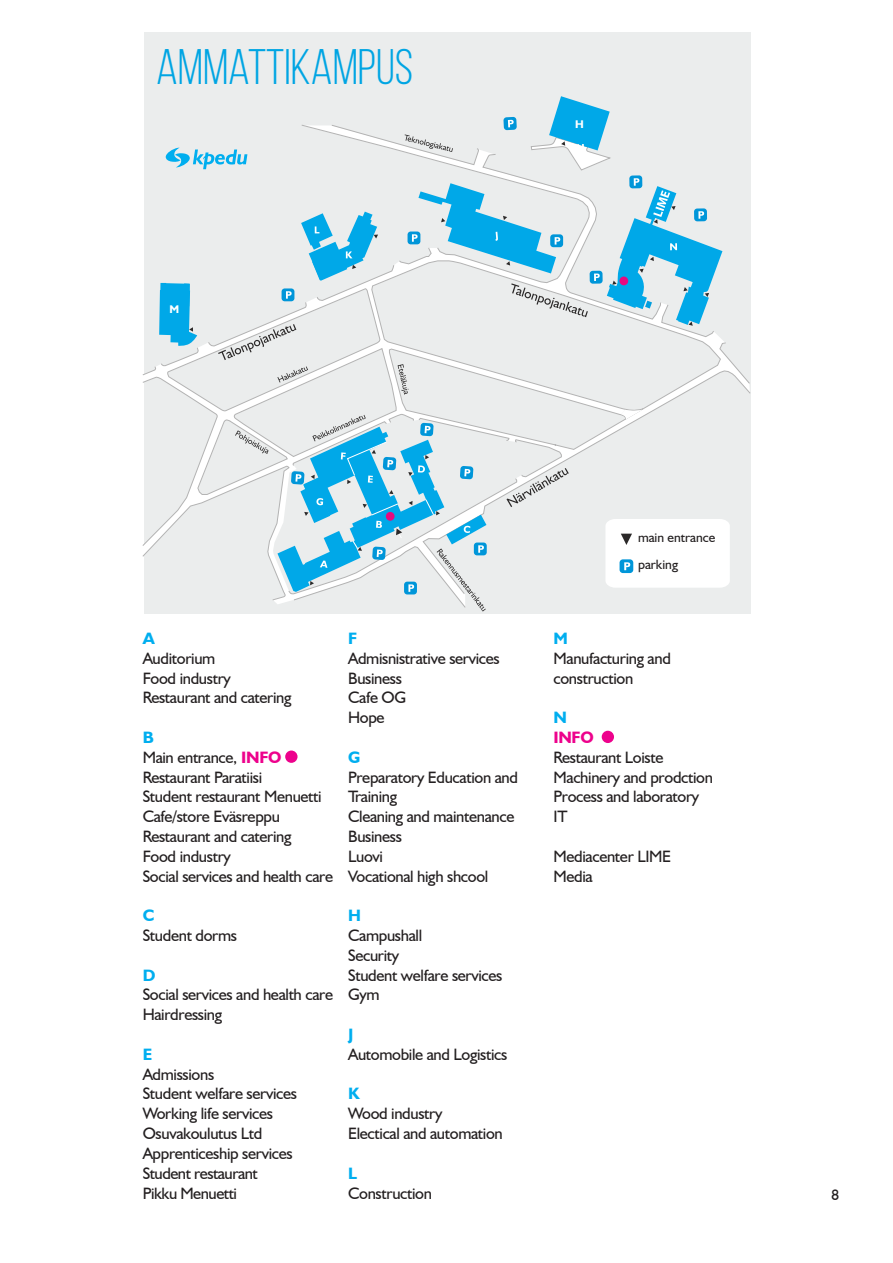
<style>
.page{position:relative;width:893px;height:1263px;background:#fff}
.page>*{position:absolute;margin:0;border:0;box-sizing:border-box;transform-origin:0 0}
.t1{font:49.95px "Bebas Neue";color:#00a5e3}
.t2{font:16.5px/19.8px "Humanist 521 BT";letter-spacing:-.02em;color:#231f20}
.t3{font:700 16.5px "Humanist 521 BT";color:#00aeef}
.t4{font:700 16.5px "Humanist 521 BT";color:#ed028c}
.t5{font:15px "Humanist 521 BT";color:#231f20}
.t6{font:13.5px "Humanist 521 BT";color:#231f20}
.t7{font:700 11.1px "Humanist 521 BT";color:#fff}
.s1{font-weight:700;color:#ed028c}
</style>
<div class="page">
<div style="left:285px;top:750px;width:13px;height:13px;background:#ed028c;border-radius:50%"></div>
<div style="left:602px;top:731px;width:12px;height:12px;background:#ed028c;border-radius:50%"></div>
<div style="left:144px;top:32px;width:606px;height:582px;background:#ebeded"></div>
<svg style="left:142px;top:125px;width:608px;height:432px"></svg>
<svg style="left:405px;top:134px;width:48px;height:18px"></svg>
<div style="left:629px;top:175px;width:13px;height:13px;background:#0096d9;border-radius:3px"></div>
<div style="left:590px;top:271px;width:13px;height:13px;background:#0096d9;border-radius:3px"></div>
<svg style="left:594px;top:273px;width:6px;height:8px"></svg>
<svg style="left:607px;top:178px;width:115px;height:148px"></svg>
<div style="left:503px;top:117px;width:14px;height:13px;background:#0096d9;border-radius:3px"></div>
<svg style="left:508px;top:120px;width:6px;height:7px"></svg>
<svg style="left:549px;top:96px;width:61px;height:55px"></svg>
<svg style="left:159px;top:183px;width:429px;height:428px"></svg>
<svg style="left:621px;top:409px;width:22px;height:11px"></svg>
<div style="left:605px;top:519px;width:125px;height:69px;background:#fff"></div>
<svg style="left:166px;top:148px;width:81px;height:21px"></svg>
<p class="t1" style="left:156px;top:40px;width:259px">AMMATTIKAMPUS</p>
<p class="t7" style="left:169px;top:302px;width:11px">M</p>
<p class="t7" style="left:575px;top:118px;width:10px">H</p>
<p class="t3" style="left:143px;top:628px;width:13px">A</p>
<p class="t2" style="left:143px;top:648px;width:74px">Auditorium</p>
<p class="t2" style="left:143px;top:668px;width:90px">Food industry</p>
<p class="t2" style="left:143px;top:688px;width:150px">Restaurant and catering</p>
<p class="t3" style="left:143px;top:727px;width:13px">B</p>
<p class="t2" style="left:143px;top:747px;width:140px">Main entrance, <span class="s1">INFO</span></p>
<p class="t2" style="left:143px;top:767px;width:121px">Restaurant Paratiisi</p>
<p class="t2" style="left:143px;top:787px;width:181px">Student restaurant Menuetti</p>
<p class="t2" style="left:143px;top:806px;width:139px">Cafe/store Eväsreppu</p>
<p class="t2" style="left:143px;top:826px;width:150px">Restaurant and catering<br>Food industry</p>
<p class="t2" style="left:143px;top:866px;width:192px">Social services and health care</p>
<p class="t3" style="left:143px;top:905px;width:13px">C</p>
<p class="t2" style="left:143px;top:925px;width:96px">Student dorms</p>
<p class="t3" style="left:143px;top:965px;width:14px">D</p>
<p class="t2" style="left:143px;top:985px;width:192px">Social services and health care</p>
<p class="t2" style="left:143px;top:1004px;width:81px">Hairdressing</p>
<p class="t3" style="left:143px;top:1044px;width:11px">E</p>
<p class="t2" style="left:143px;top:1064px;width:73px">Admissions</p>
<p class="t2" style="left:143px;top:1084px;width:156px">Student welfare services</p>
<p class="t2" style="left:143px;top:1103px;width:132px">Working life services</p>
<p class="t2" style="left:143px;top:1123px;width:121px">Osuvakoulutus Ltd</p>
<p class="t2" style="left:143px;top:1143px;width:152px">Apprenticeship services</p>
<p class="t2" style="left:143px;top:1163px;width:117px">Student restaurant<br>Pikku Menuetti</p>
<p class="t3" style="left:348px;top:628px;width:11px">F</p>
<p class="t2" style="left:348px;top:648px;width:153px">Admisnistrative services</p>
<p class="t2" style="left:348px;top:668px;width:55px">Business</p>
<p class="t2" style="left:348px;top:688px;width:60px">Cafe OG</p>
<p class="t2" style="left:348px;top:707px;width:38px">Hope</p>
<p class="t3" style="left:348px;top:747px;width:14px">G</p>
<p class="t2" style="left:348px;top:767px;width:171px">Preparatory Education and<br>Training<br>Cleaning and maintenance</p>
<p class="t2" style="left:348px;top:826px;width:55px">Business</p>
<p class="t2" style="left:348px;top:846px;width:36px">Luovi</p>
<p class="t2" style="left:348px;top:866px;width:142px">Vocational high shcool</p>
<p class="t3" style="left:348px;top:905px;width:14px">H</p>
<p class="t2" style="left:348px;top:925px;width:76px">Campushall</p>
<p class="t2" style="left:348px;top:945px;width:53px">Security</p>
<p class="t2" style="left:348px;top:965px;width:156px">Student welfare services</p>
<p class="t2" style="left:348px;top:985px;width:33px">Gym</p>
<p class="t3" style="left:348px;top:1024px;width:7px">J</p>
<p class="t2" style="left:348px;top:1044px;width:161px">Automobile and Logistics</p>
<p class="t3" style="left:348px;top:1083px;width:13px">K</p>
<p class="t2" style="left:348px;top:1103px;width:156px">Wood industry<br>Electical and automation</p>
<p class="t3" style="left:348px;top:1163px;width:10px">L</p>
<p class="t2" style="left:348px;top:1183px;width:85px">Construction</p>
<p class="t6" style="left:638px;top:529px;width:79px">main entrance</p>
<p class="t6" style="left:638px;top:556px;width:42px">parking</p>
<p class="t3" style="left:553px;top:628px;width:16px">M</p>
<p class="t2" style="left:553px;top:648px;width:119px">Manufacturing and construction</p>
<p class="t3" style="left:553px;top:707px;width:15px">N</p>
<p class="t4" style="left:553px;top:727px;width:42px">INFO</p>
<p class="t2" style="left:553px;top:747px;width:111px">Restaurant Loiste</p>
<p class="t2" style="left:553px;top:767px;width:161px">Machinery and prodction</p>
<p class="t2" style="left:553px;top:787px;width:147px">Process and laboratory</p>
<p class="t2" style="left:553px;top:806px;width:15px">IT</p>
<p class="t2" style="left:553px;top:846px;width:119px">Mediacenter LIME</p>
<p class="t2" style="left:553px;top:866px;width:41px">Media</p>
<p class="t5" style="left:831px;top:1185px;width:9px">8</p>
</div>
